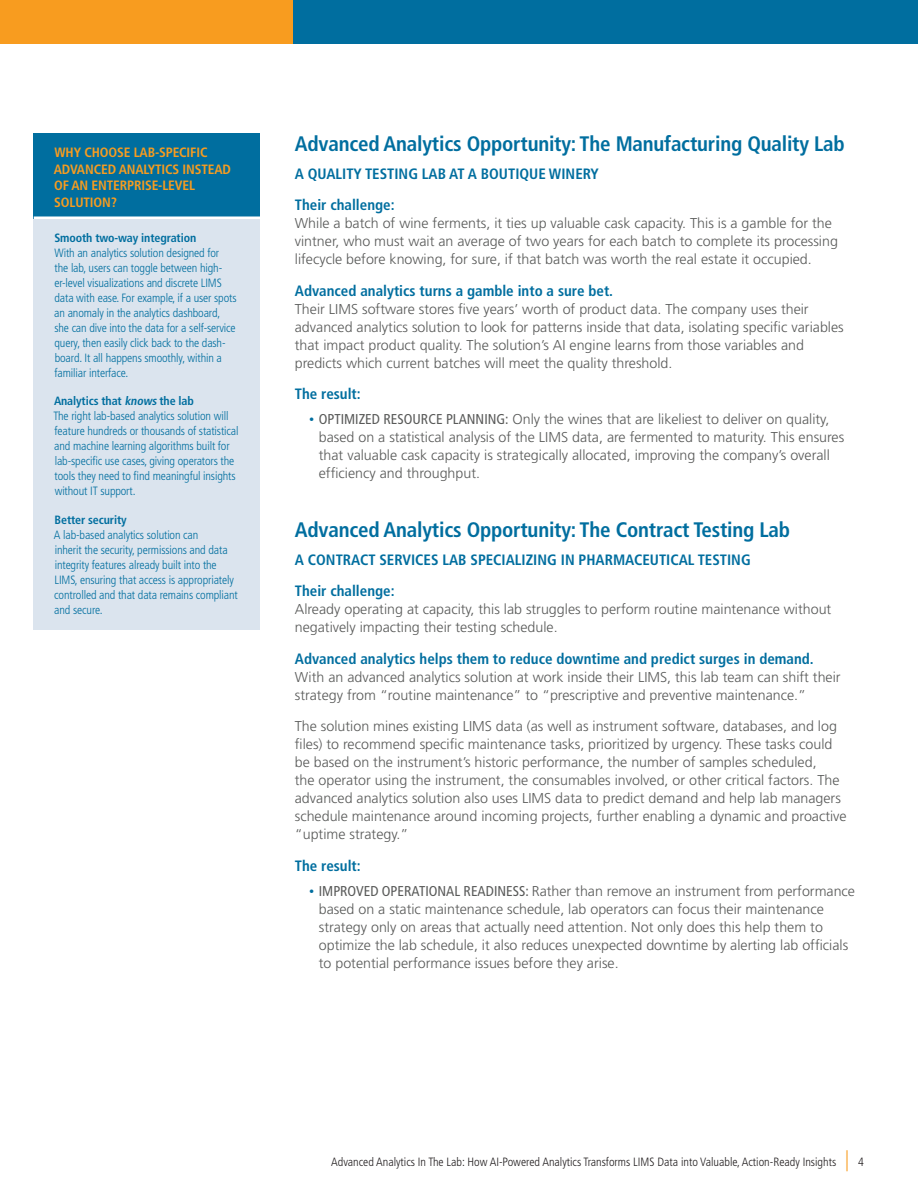
<style>
.page{position:relative;width:918px;height:1188px;background:#fff}
.page>*{position:absolute;margin:0;border:0;box-sizing:border-box;transform-origin:0 0}
._1_head{font:700 condensed 21px "Frutiger";letter-spacing:-.01em;color:#006e9f}
.body{font:700 condensed 15px "Frutiger";color:#006e9f}
._2_Head_no_space_ab{font:700 condensed 15px "Frutiger";color:#006e9f}
.body-2{font:300 14.25px/18px "Frutiger";color:#595a59}
.body_1st_para-NO_SPA{font:300 14.25px/18px "Frutiger";color:#595a59}
.Sidebar_head{font:700 condensed 13.5px/16.5px "Frutiger";letter-spacing:-.01em;color:#f89c1f}
.Sidedar_small_copy{font:300 condensed 12px/15px "Frutiger";letter-spacing:-.01em;color:#006e9f}
.t1{font:300 condensed 12px "Frutiger";color:#231f20}
.Sidebar_small_head{font:700 condensed 12px "Frutiger";letter-spacing:-.01em;color:#006e9f}
.s1{font-style:italic}
.s2{font-family:"Gotham";font-weight:400;font-size:13.5px;color:#006e9f}
.s3{font-weight:400;font-stretch:condensed}
.s4{font-size:21px;color:#f89c1f}
</style>
<div class="page">
<div style="left:292px;top:0;width:626px;height:43px;background:#006e9f"></div>
<div style="left:0;top:0;width:293px;height:43px;background:#f89c1f"></div>
<div style="left:34px;top:133px;width:226px;height:97px;background:#006e9f"></div>
<div style="left:34px;top:216px;width:226px;height:5px;background:#fff"></div>
<div style="left:34px;top:219px;width:226px;height:39px;background:#dbe4ee"></div>
<div style="left:34px;top:234px;width:226px;height:159px;background:#dbe4ee"></div>
<div style="left:34px;top:383px;width:226px;height:39px;background:#dbe4ee"></div>
<div style="left:34px;top:398px;width:226px;height:114px;background:#dbe4ee"></div>
<div style="left:34px;top:501px;width:226px;height:39px;background:#dbe4ee"></div>
<div style="left:34px;top:516px;width:226px;height:114px;background:#dbe4ee"></div>
<p class="Sidebar_head" style="left:54px;top:144px;width:179px">WHY CHOOSE LAB-SPECIFIC<br>ADVANCED ANALYTICS INSTEAD<br>OF AN ENTERPRISE-LEVEL<br>SOLUTION?</p>
<p class="Sidebar_small_head" style="left:54px;top:230px;width:143px">Smooth two-way integration</p>
<p class="Sidedar_small_copy" style="left:54px;top:245px;width:184px">With an analytics solution designed for<br>the lab, users can toggle between high&shy;er-level visualizations and discrete LIMS data with ease. For example, if a user spots an anomaly in the analytics dashboard, she can dive into the data for a self-service query, then easily click back to the dash&shy;board. It all happens smoothly, within a familiar interface.</p>
<p class="Sidebar_small_head" style="left:54px;top:394px;width:141px">Analytics that <span class="s1">knows</span> the lab</p>
<p class="Sidedar_small_copy" style="left:54px;top:409px;width:186px">The right lab-based analytics solution will feature hundreds or thousands of statistical and machine learning algorithms built for lab-specific use cases, giving operators the tools they need to find meaningful insights without IT support.</p>
<p class="Sidebar_small_head" style="left:55px;top:512px;width:74px">Better security</p>
<p class="Sidedar_small_copy" style="left:54px;top:527px;width:185px">A lab-based analytics solution can<br>inherit the security, permissions and data integrity features already built into the LIMS, ensuring that access is appropriately controlled and that data remains compliant and secure.</p>
<p class="_1_head" style="left:295px;top:131px;width:552px">Advanced Analytics Opportunity: The Manufacturing Quality Lab</p>
<p class="_2_Head_no_space_ab" style="left:295px;top:165px;width:305px">A QUALITY TESTING LAB AT A BOUTIQUE WINERY</p>
<p class="body" style="left:295px;top:196px;width:101px">Their challenge:</p>
<p class="body_1st_para-NO_SPA" style="left:295px;top:215px;width:545px">While a batch of wine ferments, it ties up valuable cask capacity. This is a gamble for the vintner, who must wait an average of two years for each batch to complete its processing lifecycle before knowing, for sure, if that batch was worth the real estate it occupied.</p>
<p class="body" style="left:295px;top:282px;width:320px">Advanced analytics turns a gamble into a sure bet.</p>
<p class="body_1st_para-NO_SPA" style="left:295px;top:300px;width:550px">Their LIMS software stores five years’ worth of product data. The company uses their advanced analytics solution to look for patterns inside that data, isolating specific variables that impact product quality. The solution’s AI engine learns from those variables and predicts which current batches will meet the quality threshold.</p>
<p class="body" style="left:295px;top:385px;width:68px">The result:</p>
<p class="body-2" style="left:319px;top:410px;width:527px;text-indent:-10px"><span class="s2">•</span> <span class="s3">OPTIMIZED RESOURCE PLANNING:</span> Only the wines that are likeliest to deliver on quality, based on a statistical analysis of the LIMS data, are fermented to maturity. This ensures that valuable cask capacity is strategically allocated, improving the company’s overall efficiency and throughput.</p>
<p class="_1_head" style="left:295px;top:517px;width:497px">Advanced Analytics Opportunity: The Contract Testing Lab</p>
<p class="_2_Head_no_space_ab" style="left:295px;top:551px;width:457px">A CONTRACT SERVICES LAB SPECIALIZING IN PHARMACEUTICAL TESTING</p>
<p class="body" style="left:295px;top:582px;width:101px">Their challenge:</p>
<p class="body_1st_para-NO_SPA" style="left:295px;top:601px;width:538px">Already operating at capacity, this lab struggles to perform routine maintenance without negatively impacting their testing schedule.</p>
<p class="body" style="left:295px;top:650px;width:520px">Advanced analytics helps them to reduce downtime and predict surges in demand.</p>
<p class="body_1st_para-NO_SPA" style="left:295px;top:668px;width:547px">With an advanced analytics solution at work inside their LIMS, this lab team can shift their strategy from “routine maintenance” to “prescriptive and preventive maintenance.”</p>
<p class="body-2" style="left:295px;top:718px;width:553px">The solution mines existing LIMS data (as well as instrument software, databases, and log files) to recommend specific maintenance tasks, prioritized by urgency. These tasks could be based on the instrument’s historic performance, the number of samples scheduled,<br>the operator using the instrument, the consumables involved, or other critical factors. The advanced analytics solution also uses LIMS data to predict demand and help lab managers schedule maintenance around incoming projects, further enabling a dynamic and proactive “uptime strategy.”</p>
<p class="body" style="left:295px;top:857px;width:68px">The result:</p>
<p class="body-2" style="left:319px;top:882px;width:538px;text-indent:-10px"><span class="s2">•</span> <span class="s3">IMPROVED OPERATIONAL READINESS:</span> Rather than remove an instrument from performance based on a static maintenance schedule, lab operators can focus their maintenance strategy only on areas that actually need attention. Not only does this help them to optimize the lab schedule, it also reduces unexpected downtime by alerting lab officials to potential performance issues before they arise.</p>
<p class="t1" style="left:331px;top:1155px;width:534px">Advanced Analytics In The Lab: How AI-Powered Analytics Transforms LIMS Data into Valuable, Action-Ready Insights <span class="s4">|</span> 4</p>
</div>
